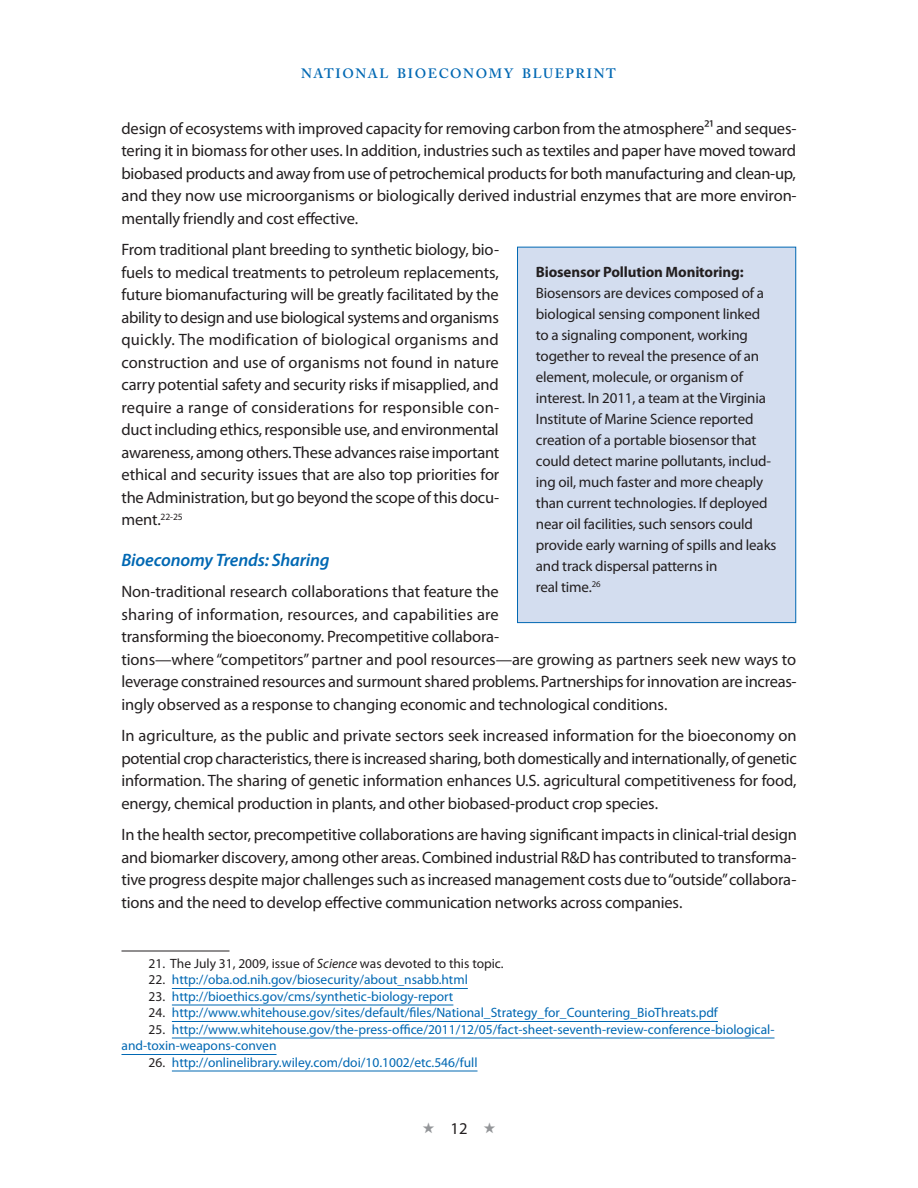
<style>
.page{position:relative;width:918px;height:1188px;background:#fff}
.page>*{position:absolute;margin:0;border:0;box-sizing:border-box;transform-origin:0 0}
.Head_Level_3{font:italic 600 18px "Myriad Pro";letter-spacing:-.01em;color:#0168b3}
.Text{font:16.5px/22.5px "Myriad Pro";letter-spacing:-.01em;color:#231f20;text-align:justify}
.Footnote{font:16.5px/22.5px "Myriad Pro";letter-spacing:-.01em;color:#231f20;text-align:justify}
.t1{font:15px/21px "Myriad Pro";letter-spacing:-.01em;color:#231f20}
.Footnote-2{font:13.5px/16.5px "Myriad Pro";color:#0168b3}
.Footnote-3{font:13.5px "Myriad Pro";color:#231f20}
.t2{font:600 13.5px "Adobe Caslon Pro";letter-spacing:.12em;color:#0168b3}
.s1{color:#fff}
.s2{font-weight:700}
.s3{font-style:italic}
.s4{color:#231f20}
.s5{color:#939598}
</style>
<div class="page">
<hr style="left:122px;top:951px;width:108px;height:1px;background:#231f20">
<hr style="left:172px;top:988px;width:296px;height:1px;background:#0168b3">
<hr style="left:172px;top:1005px;width:281px;height:1px;background:#0168b3">
<hr style="left:172px;top:1021px;width:546px;height:1px;background:#0168b3">
<hr style="left:172px;top:1038px;width:603px;height:1px;background:#0168b3">
<hr style="left:122px;top:1054px;width:155px;height:1px;background:#0168b3">
<hr style="left:172px;top:1071px;width:306px;height:1px;background:#0168b3">
<div style="left:518px;top:247px;width:278px;height:376px;background:#d3ddef"></div>
<div style="left:517px;top:247px;width:279px;height:376px;border:1px solid #0168b3"></div>
<p class="t2" style="left:301px;top:65px;width:305px">NATIONAL BIOECONOMY BLUEPRINT</p>
<p class="Footnote" style="left:122px;top:117px;width:676px">design of ecosystems with improved capacity for removing carbon from the atmosphere21 and seques&shy;tering it in biomass for other uses. In addition, industries such as textiles and paper have moved toward biobased products and away from use of petrochemical products for both manufacturing and clean-up, and they now use microorganisms or biologically derived industrial enzymes that are more environ&shy;mentally friendly and cost effective.</p>
<p class="Text" style="left:122px;top:238px;width:379px">From traditional plant breeding to synthetic biology, bio&shy;fuels to medical treatments to petroleum replacements, future biomanufacturing will be greatly facilitated by the ability to design and use biological systems and organisms quickly. The modification of biological organisms and construction and use of organisms not found in nature carry potential safety and security risks if misapplied, and require a range of considerations for responsible con&shy;duct including ethics, responsible use, and environmental awareness, among others. These advances raise important ethical and security issues that are also top priorities for the Administration, but go beyond the scope of this docu&shy;ment.<sup>22-25</sup></p>
<p class="Head_Level_3" style="left:122px;top:548px;width:210px">Bioeconomy Trends: Sharing</p>
<p class="Text" style="left:122px;top:580px;width:676px;text-align:left">Non-traditional research collaborations that feature the<br>sharing of information, resources, and capabilities are<br>transforming the bioeconomy. Precompetitive collabora-<br>tions—where “competitors” partner and pool resources—are growing as partners seek new ways to leverage constrained resources and surmount shared problems. Partnerships for innovation are increas&shy;ingly observed as a response to changing economic and technological conditions.<span class="s1">26</span></p>
<p class="Text" style="left:122px;top:724px;width:677px">In agriculture, as the public and private sectors seek increased information for the bioeconomy on potential crop characteristics, there is increased sharing, both domestically and internationally, of genetic information. The sharing of genetic information enhances U.S. agricultural competitiveness for food, energy, chemical production in plants, and other biobased-product crop species.</p>
<p class="Text" style="left:122px;top:823px;width:677px">In the health sector, precompetitive collaborations are having significant impacts in clinical-trial design and biomarker discovery, among other areas. Combined industrial R&amp;D has contributed to transforma&shy;tive progress despite major challenges such as increased management costs due to “outside” collabora&shy;tions and the need to develop effective communication networks across companies.</p>
<p class="t1" style="left:536px;top:261px;width:242px"><span class="s2">Biosensor Pollution Monitoring:<br></span>Biosensors are devices composed of a biological sensing component linked to a signaling component, working together to reveal the presence of an element, molecule, or organism of interest. In 2011, a team at the Virginia Institute of Marine Science reported creation of a portable biosensor that could detect marine pollutants, includ&shy;ing oil, much faster and more cheaply than current technologies. If deployed near oil facilities, such sensors could provide early warning of spills and leaks and track dispersal patterns in<br>real time.<sup>26</sup></p>
<p class="Footnote-3" style="left:148px;top:955px;width:356px">21. The July 31, 2009, issue of <span class="s3">Science</span> was devoted to this topic.</p>
<p class="Footnote-2" style="left:148px;top:971px;width:321px"><span class="s4">22.</span> http://oba.od.nih.gov/biosecurity/about_nsabb.html</p>
<p class="Footnote-2" style="left:148px;top:988px;width:306px"><span class="s4">23.</span> http://bioethics.gov/cms/synthetic-biology-report</p>
<p class="Footnote-2" style="left:148px;top:1004px;width:571px"><span class="s4">24.</span> http://www.whitehouse.gov/sites/default/files/National_Strategy_for_Countering_BioThreats.pdf</p>
<p class="Footnote-2" style="left:122px;top:1021px;width:655px;text-indent:27px"><span class="s4">25.</span> http://www.whitehouse.gov/the-press-office/2011/12/05/fact-sheet-seventh-review-conference-biological&shy;and-toxin-weapons-conven</p>
<p class="Footnote-2" style="left:148px;top:1054px;width:331px"><span class="s4">26.</span> http://onlinelibrary.wiley.com/doi/10.1002/etc.546/full</p>
<p class="Text" style="left:422px;top:1117px;width:75px"><span class="s5">★</span>12<span class="s5">★</span></p>
</div>
